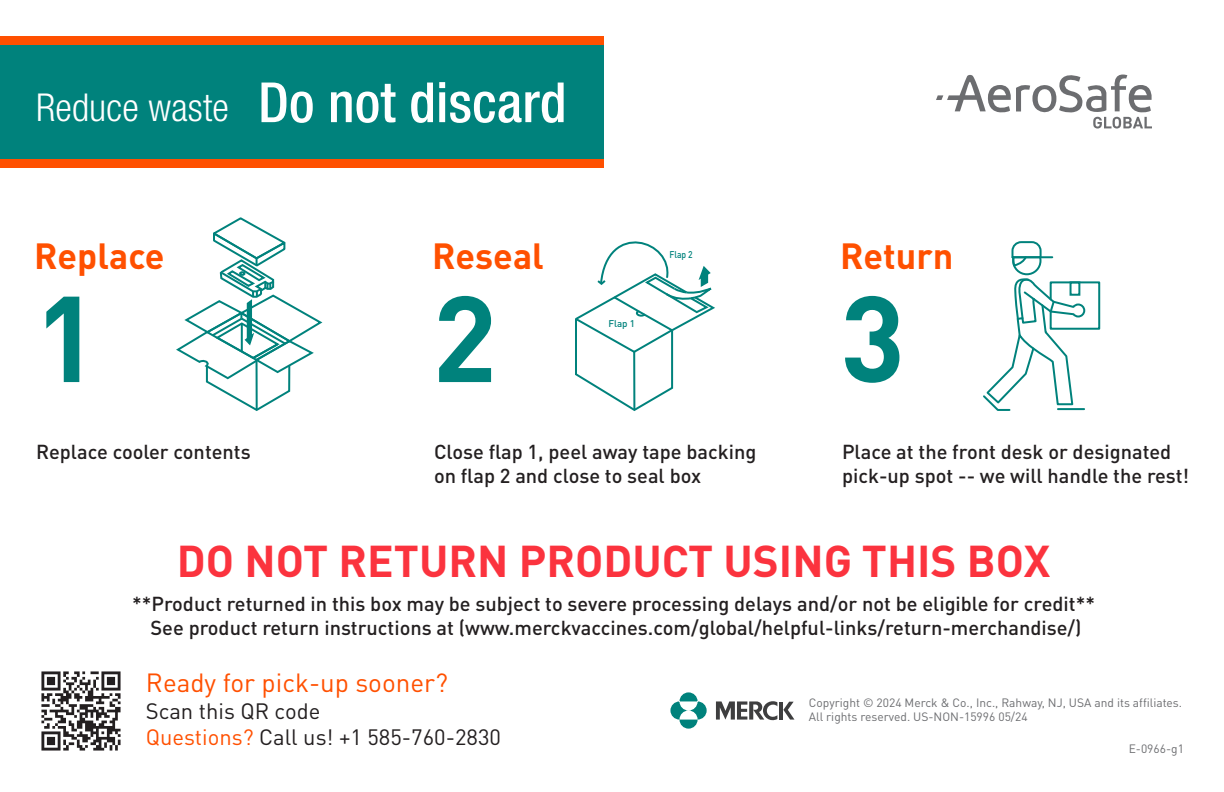
<style>
.page{position:relative;width:1224px;height:792px;background:#fff}
.page>*{position:absolute;margin:0;border:0;box-sizing:border-box;transform-origin:0 0}
.t1{font:700 120px "DIN Pro";color:#00827c}
.t2{font:500 condensed 55.4px "Helvetica Neue LT Std";letter-spacing:.005em;color:#fff}
.t3{font:700 44px "DIN Pro";color:#fb333e}
.t4{font:700 36px "DIN Pro";color:#ff5000}
.t5{font:26px "DIN Pro";color:#ff5000}
.t6{font:22px/26.4px "DIN Pro";color:#231f20}
.t7{font:500 20px/24px "DIN Pro";color:#231f20}
.t8{font:12px/14.4px "DIN Pro";color:#6c6d70}
.t9{font:500 9.8px "DIN Pro";color:#00827c;scale:.88 1}
.t10{font:500 9.8px "DIN Pro";color:#00827c}
.s1{font-weight:300;font-size:38.4px}
.s2{color:#ff5000}
</style>
<div class="page">
<svg style="left:983px;top:241px;width:118px;height:170px"></svg>
<svg style="left:575px;top:241px;width:140px;height:170px"></svg>
<svg style="left:176px;top:217px;width:147px;height:194px"></svg>
<svg style="left:936px;top:74px;width:216px;height:55px"></svg>
<div style="left:0;top:36px;width:603px;height:131px;background:#ff5000"></div>
<div style="left:0;top:45px;width:603px;height:113px;background:#00827c"></div>
<img style="left:41px;top:671px;width:80px;height:80px">
<hr style="left:779px;top:702px;width:4px;height:18px;background:#3e3e3f">
<svg style="left:783px;top:702px;width:11px;height:18px"></svg>
<svg style="left:716px;top:701px;width:61px;height:20px"></svg>
<svg style="left:670px;top:692px;width:37px;height:37px"></svg>
<h2 class="t2" style="left:36px;top:69px;width:532px"><span class="s1">Reduce waste</span> Do not discard</h2>
<h3 class="t4" style="left:34px;top:232px;width:132px">Replace</h3>
<h3 class="t4" style="left:432px;top:232px;width:113px">Reseal</h3>
<h3 class="t4" style="left:840px;top:232px;width:115px">Return</h3>
<h1 class="t1" style="left:34px;top:257px;width:67px">1</h1>
<h1 class="t1" style="left:432px;top:257px;width:67px">2</h1>
<h1 class="t1" style="left:840px;top:257px;width:67px">3</h1>
<p class="t9" style="left:669px;top:248px;width:28px">Flap 2</p>
<p class="t10" style="left:608px;top:317px;width:28px">Flap 1</p>
<p class="t7" style="left:36px;top:439px;width:216px">Replace cooler contents</p>
<p class="t7" style="left:434px;top:439px;width:324px">Close flap 1, peel away tape backing on flap 2 and close to seal box</p>
<p class="t7" style="left:842px;top:439px;width:349px">Place at the front desk or designated pick-up spot -- we will handle the rest!</p>
<h3 class="t3" style="left:177px;top:531px;width:875px">DO NOT RETURN PRODUCT USING THIS BOX</h3>
<p class="t7" style="left:132px;top:591px;width:964px;text-align:center">**Product returned in this box may be subject to severe processing delays and/or not be eligible for credit**<br>See product return instructions at (www.merckvaccines.com/global/helpful-links/return-merchandise/)</p>
<h3 class="t5" style="left:146px;top:665px;width:304px">Ready for pick-up sooner?</h3>
<p class="t6" style="left:146px;top:697px;width:357px">Scan this QR code<br><span class="s2">Questions?</span> Call us! +1 585-760-2830</p>
<p class="t8" style="left:809px;top:695px;width:375px">Copyright © 2024 Merck &amp; Co., Inc., Rahway, NJ, USA and its affiliates.<br>All rights reserved. US-NON-15996 05/24</p>
<p class="t8" style="left:1129px;top:741px;width:57px">E-0966-g1</p>
</div>
